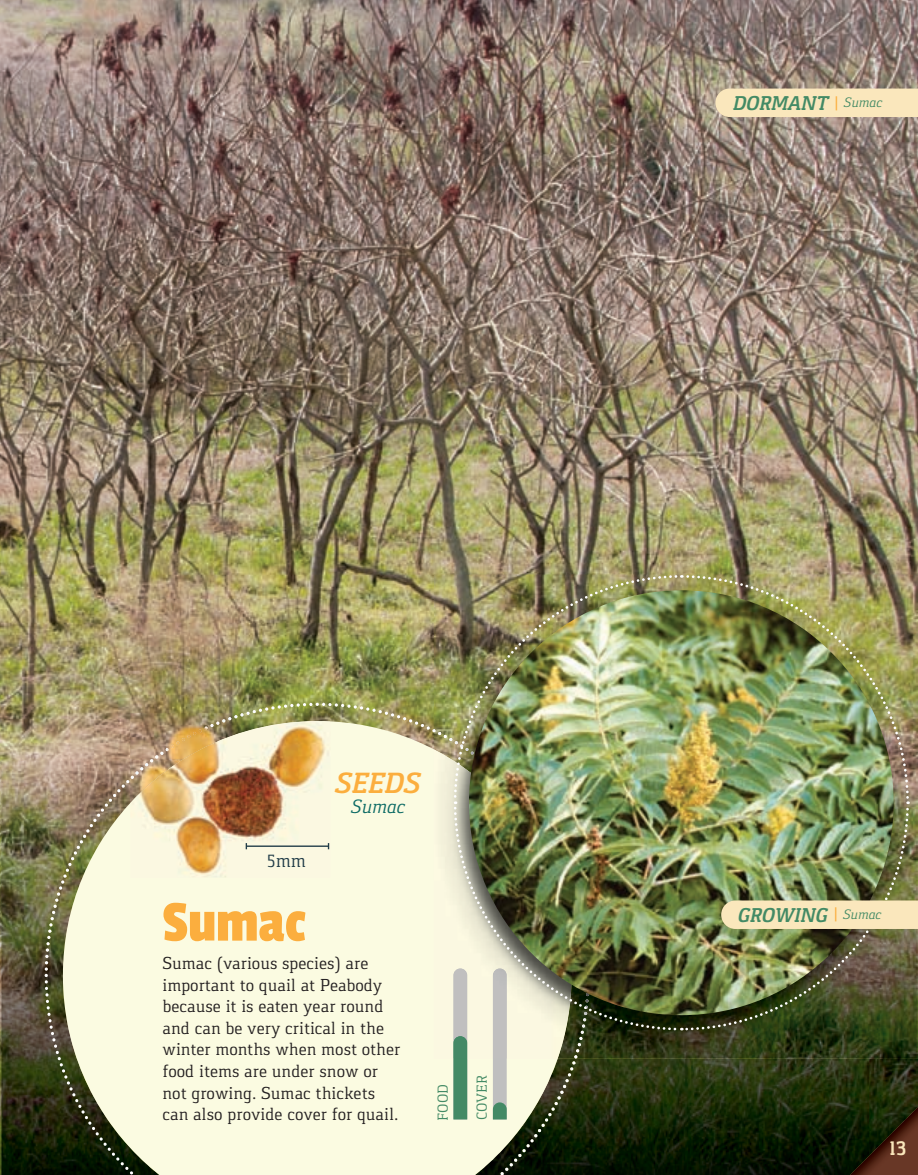
<style>
.page{position:relative;width:918px;height:1175px;background:#fff}
.page>*{position:absolute;margin:0;border:0;box-sizing:border-box;transform-origin:0 0}
.t1{font:60px "Passion One";color:#fbae3e}
.t2{font:italic 700 30.3px "Gaspar";color:#fbae3e}
.t3{font:700 21px "Gaspar";color:#fae7bc}
.t4{font:italic 700 20.7px "Gaspar";color:#438a65}
.t5{font:italic 19.95px "Gaspar";color:#0b6a64}
.t6{font:19.5px "Gaspar";color:#223d48}
.t7{font:18px/21.6px "Gaspar";color:#231f20}
.t8{font:15px "Gaspar";color:#438a65}
.s1{font-weight:400;font-size:14.25px}
</style>
<div class="page">
<img style="left:0;top:0;width:918px;height:1174px">
<img style="left:31px;top:759px;width:14px;height:1px">
<img style="left:869px;top:760px;width:49px;height:346px">
<img style="left:590px;top:1058px;width:279px;height:116px">
<img style="left:0;top:810px;width:1px;height:74px">
<img style="left:1px;top:811px;width:1px;height:79px">
<svg style="left:45px;top:702px;width:545px;height:472px;background:#d9d8bd"></svg>
<div style="left:715px;top:89px;width:203px;height:28px;background:#fae7bc"></div>
<img style="left:130px;top:713px;width:200px;height:8px">
<img style="left:130px;top:721px;width:200px;height:156px">
<img style="left:155px;top:713px;width:95px;height:45px">
<hr style="left:246px;top:845px;width:83px;height:2px;background:#223d48">
<svg style="left:453px;top:1058px;width:14px;height:61px"></svg>
<svg style="left:493px;top:1058px;width:14px;height:61px"></svg>
<img style="left:434px;top:574px;width:18px;height:155px">
<img style="left:572px;top:929px;width:346px;height:129px">
<img style="left:910px;top:758px;width:8px;height:2px">
<img style="left:434px;top:785px;width:138px;height:273px">
<img style="left:574px;top:1031px;width:16px;height:27px">
<img style="left:434px;top:729px;width:18px;height:56px">
<img style="left:453px;top:1031px;width:14px;height:5px">
<img style="left:453px;top:1036px;width:14px;height:22px">
<img style="left:493px;top:1031px;width:14px;height:27px">
<img style="left:684px;top:802px;width:226px;height:229px">
<img style="left:681px;top:573px;width:229px;height:227px">
<img style="left:452px;top:573px;width:227px;height:229px">
<img style="left:452px;top:805px;width:229px;height:226px">
<div style="left:721px;top:900px;width:197px;height:29px;background:#fae7bc"></div>
<img style="left:850px;top:1106px;width:68px;height:68px">
<p class="t4" style="left:734px;top:92px;width:151px">DORMANT <sup>|</sup> <span class="s1">Sumac</span></p>
<h2 class="t2" style="left:336px;top:765px;width:87px">SEEDS</h2>
<p class="t5" style="left:352px;top:794px;width:55px">Sumac</p>
<p class="t6" style="left:267px;top:850px;width:41px">5mm</p>
<h1 class="t1" style="left:163px;top:890px;width:144px">Sumac</h1>
<p class="t7" style="left:163px;top:952px;width:239px">Sumac (various species) are important to quail at Peabody because it is eaten year round and can be very critical in the winter months when most other food items are under snow or not growing. Sumac thickets can also provide cover for quail.</p>
<p class="t8" style="left:434px;top:1120px;width:38px;rotate:-90deg">FOOD</p>
<p class="t8" style="left:474px;top:1120px;width:46px;rotate:-90deg">COVER</p>
<p class="t4" style="left:739px;top:903px;width:145px">GROWING <sup>|</sup> <span class="s1">Sumac</span></p>
<p class="t3" style="left:889px;top:1136px;width:19px">13</p>
</div>
